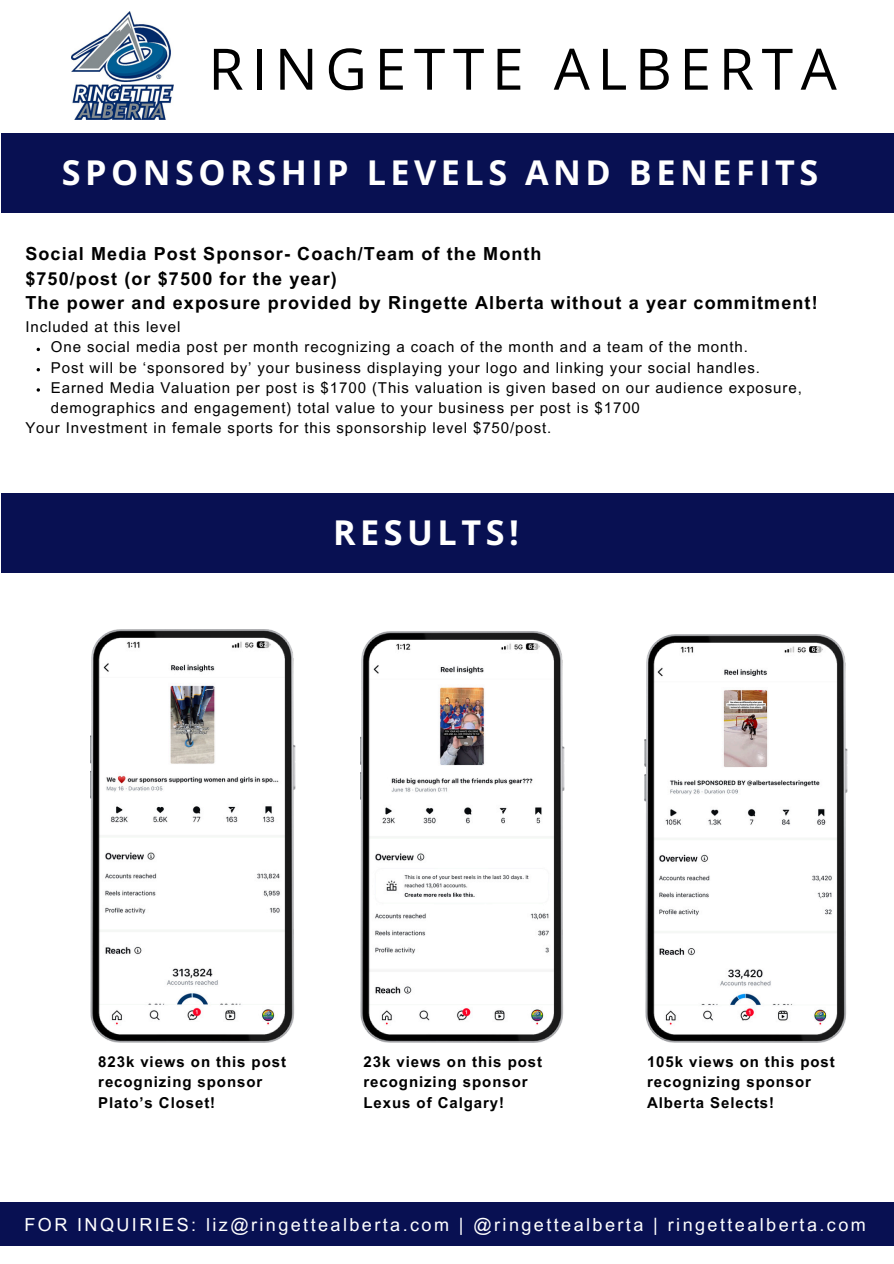
<style>
.page{position:relative;width:894px;height:1264px;background:#fff}
.page>*{position:absolute;margin:0;border:0;box-sizing:border-box;transform-origin:0 0}
.t1{font:57.15px "Open Sans";letter-spacing:.135em;color:#000}
.t2{font:700 34.2px "Open Sans";letter-spacing:.135em;color:#fff}
.t3{font:700 18px/24.8px "Arial MT Pro";letter-spacing:.06em;color:#000}
.t4{font:18px "Arial MT Pro";letter-spacing:.135em;color:#fff}
.t5{font:15px/20.2px "Arial MT Pro";letter-spacing:.06em;color:#000}
.t6{font:700 15px/20.2px "Arial MT Pro";letter-spacing:.06em;color:#000}
</style>
<div class="page">
<div style="left:1px;top:133px;width:892px;height:79px;background:#081052"></div>
<img style="left:72px;top:11px;width:101px;height:108px">
<div style="left:0;top:1202px;width:893px;height:43px;background:#081052"></div>
<div style="left:1px;top:493px;width:892px;height:79px;background:#081052"></div>
<img style="left:90px;top:629px;width:205px;height:413px">
<img style="left:360px;top:631px;width:204px;height:411px">
<img style="left:644px;top:634px;width:202px;height:408px">
<p class="t1" style="left:208px;top:29px;width:629px">RINGETTE ALBERTA</p>
<h2 class="t2" style="left:62px;top:148px;width:757px">SPONSORSHIP LEVELS AND BENEFITS</h2>
<h1 class="t3" style="left:25px;top:243px;width:793px">Social Media Post Sponsor- Coach/Team of the Month<br>$750/post (or $7500 for the year)<br>The power and exposure provided by Ringette Alberta without a year commitment!</h1>
<h1 class="t5" style="left:25px;top:318px;width:157px">Included at this level</h1>
<h3 class="t5" style="left:51px;top:339px;width:698px">One social media post per month recognizing a coach of the month and a team of the month.</h3>
<h2 class="t5" style="left:51px;top:359px;width:710px">Post will be ‘sponsored by’ your business displaying your logo and linking your social handles.</h2>
<h4 class="t5" style="left:51px;top:379px;width:752px">Earned Media Valuation per post is $1700 (This valuation is given based on our audience exposure, demographics and engagement) total value to your business per post is $1700</h4>
<p class="t5" style="left:25px;top:420px;width:527px">Your Investment in female sports for this sponsorship level $750/post.</p>
<h5 class="t2" style="left:333px;top:508px;width:187px">RESULTS!</h5>
<p class="t6" style="left:98px;top:1053px;width:189px">823k views on this post recognizing sponsor<br>Plato’s Closet!</p>
<h5 class="t6" style="left:363px;top:1053px;width:180px">23k views on this post recognizing sponsor<br>Lexus of Calgary!</h5>
<p class="t6" style="left:647px;top:1053px;width:189px">105k views on this post recognizing sponsor<br>Alberta Selects!</p>
<p class="t4" style="left:24px;top:1217px;width:842px">FOR INQUIRIES: liz@ringettealberta.com | @ringettealberta | ringettealberta.com</p>
</div>
